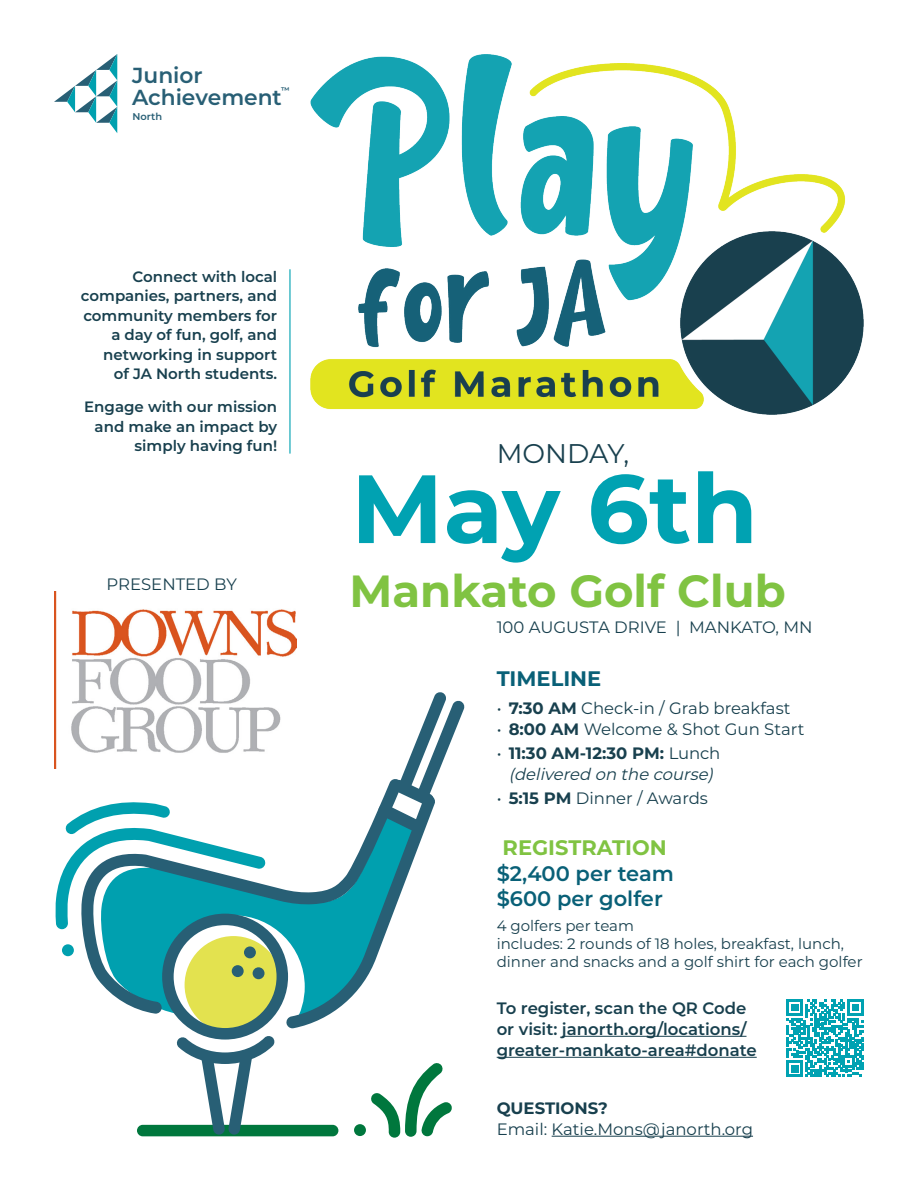
<style>
.page{position:relative;width:918px;height:1188px;background:#fff}
.page>*{position:absolute;margin:0;border:0;box-sizing:border-box;transform-origin:0 0}
.t1{font:700 96.75px "Montserrat";color:#00a2b2}
.t2{font:700 45px "Montserrat";color:#80c342}
.t3{font:27px "Montserrat";color:#18404e}
.t4{font:600 21.75px/21.8px "Montserrat";letter-spacing:-.005em;color:#285f75}
.t5{font:600 21px/25.5px "Montserrat";color:#096077}
.t6{font:700 21px "Montserrat";color:#80c342}
.t7{font:700 21px "Montserrat";color:#096077}
.t8{font:16.5px "Montserrat";color:#18404e}
.t9{font:600 16.5px/21px "Montserrat";color:#18404e}
.t10{font:italic 16.5px/21px "Montserrat";color:#18404e;text-align:center}
.t11{font:700 16.5px "Montserrat";color:#18404e}
.t12{font:600 15px/19.5px "Montserrat";color:#18404e;text-align:right}
.t13{font:15px/18px "Montserrat";color:#18404e}
.t14{font:600 9.9px "Montserrat";color:#285f75}
.t15{font:600 8.25px "Montserrat";color:#285f75}
.s1{font-weight:700}
.s2{font-style:normal}
.s3{font-weight:700;font-style:normal}
</style>
<div class="page">
<img style="left:311px;top:54px;width:553px;height:360px">
<svg style="left:55px;top:692px;width:410px;height:446px"></svg>
<hr style="left:289px;top:269px;width:2px;height:185px;background:#00a2b2">
<hr style="left:562px;top:1036px;width:185px;height:1px;background:#18404e">
<hr style="left:497px;top:1057px;width:260px;height:1px;background:#18404e">
<svg style="left:54px;top:54px;width:63px;height:79px"></svg>
<svg style="left:787px;top:1000px;width:77px;height:77px"></svg>
<hr style="left:552px;top:1136px;width:201px;height:1px;background:#18404e">
<img style="left:54px;top:592px;width:243px;height:176px">
<h3 class="t4" style="left:132px;top:64px;width:151px">Junior<br>Achievement</h3>
<p class="t14" style="left:132px;top:110px;width:31px">North</p>
<p class="t15" style="left:281px;top:84px;width:10px">™</p>
<p class="t12" style="left:81px;top:266px;width:198px">Connect with local companies, partners, and community members for a day of fun, golf, and networking in support<br>of JA North students.</p>
<p class="t12" style="left:84px;top:397px;width:194px">Engage with our mission and make an impact by simply having fun!</p>
<p class="t8" style="left:107px;top:573px;width:132px">PRESENTED BY</p>
<h3 class="t3" style="left:497px;top:434px;width:134px">MONDAY,</h3>
<h1 class="t1" style="left:351px;top:439px;width:408px">May 6th</h1>
<h2 class="t2" style="left:350px;top:559px;width:438px">Mankato Golf Club</h2>
<p class="t8" style="left:497px;top:616px;width:317px">100 AUGUSTA DRIVE | MANKATO, MN</p>
<h3 class="t7" style="left:497px;top:663px;width:106px">TIMELINE</h3>
<p class="t8" style="left:497px;top:697px;width:295px">• <span class="s1">7:30 AM</span> Check-in / Grab breakfast</p>
<p class="t8" style="left:497px;top:718px;width:309px">• <span class="s1">8:00 AM</span> Welcome &amp; Shot Gun Start</p>
<p class="t10" style="left:497px;top:742px;width:225px"><span class="s2">•</span> <span class="s3">11:30 AM-12:30 PM:</span> <span class="s2">Lunch </span>(delivered on the course)</p>
<p class="t8" style="left:497px;top:787px;width:213px">• <span class="s1">5:15 PM</span> Dinner / Awards</p>
<h3 class="t6" style="left:503px;top:833px;width:166px">REGISTRATION</h3>
<h3 class="t5" style="left:497px;top:859px;width:179px">$2,400 per team $600 per golfer</h3>
<p class="t13" style="left:497px;top:916px;width:368px">4 golfers per team<br>includes: 2 rounds of 18 holes, breakfast, lunch, dinner and snacks and a golf shirt for each golfer</p>
<p class="t9" style="left:497px;top:997px;width:262px">To register, scan the QR Code or visit: janorth.org/locations/ greater-mankato-area#donate</p>
<p class="t11" style="left:497px;top:1096px;width:113px">QUESTIONS?</p>
<p class="t8" style="left:497px;top:1117px;width:258px">Email: Katie.Mons@janorth.org</p>
</div>
